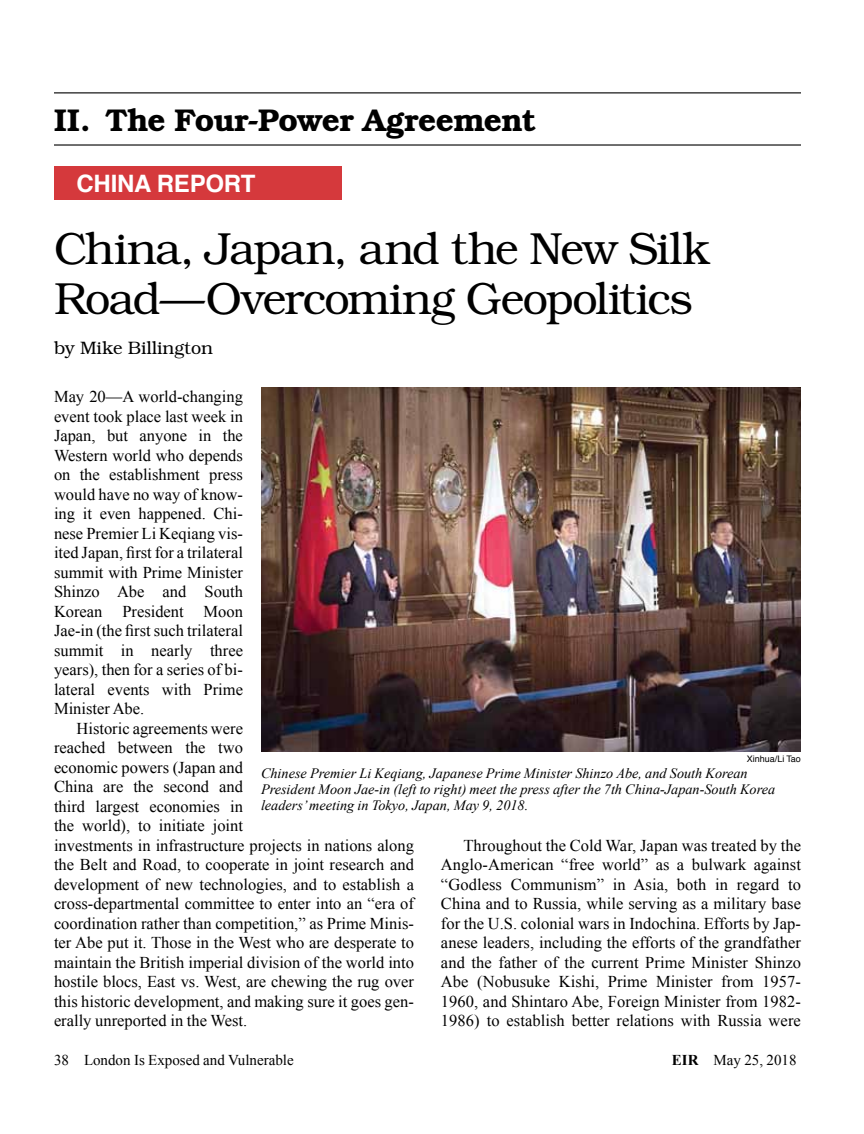
<style>
.page{position:relative;width:864px;height:1134px;background:#fff}
.page>*{position:absolute;margin:0;border:0;box-sizing:border-box;transform-origin:0 0}
.t1{font:300 45px/49.5px "Bookman";letter-spacing:-.03em;color:#000}
.t2{font:600 31.5px "Bookman";letter-spacing:-.02em;color:#000}
.t3{font:700 24px "Helvetica";letter-spacing:-.01em;color:#fff}
.t4{font:300 18px "Bookman";color:#000}
.t5{font:16.5px/19.5px "Times New Roman";color:#000;text-align:justify}
.t6{font:15px "Times New Roman";color:#000}
.t7{font:italic 14.25px/15.8px "Times New Roman";color:#000}
.t8{font:9px "Helvetica";color:#000}
.s1{font-weight:700}
</style>
<div class="page">
<hr style="left:54px;top:92px;width:747px;height:1px;background:#000">
<hr style="left:54px;top:144px;width:747px;height:2px;background:#000">
<div style="left:54px;top:167px;width:288px;height:33px;background:#d5393c"></div>
<img style="left:261px;top:387px;width:540px;height:365px">
<h2 class="t2" style="left:54px;top:102px;width:484px">II. The Four-Power Agreement</h2>
<h3 class="t3" style="left:76px;top:165px;width:181px">CHINA REPORT</h3>
<h1 class="t1" style="left:54px;top:224px;width:658px">China, Japan, and the New Silk<br>Road—Overcoming Geopolitics</h1>
<p class="t4" style="left:54px;top:338px;width:161px">by Mike Billington</p>
<p class="t5" style="left:54px;top:386px;width:191px">May 20—A world-changing event took place last week in Japan, but anyone in the Western world who depends on the establishment press would have no way of know&shy;ing it even happened. Chi&shy;nese Premier Li Keqiang vis&shy;ited Japan, first for a trilateral summit with Prime Minister Shinzo Abe and South Korean President Moon Jae-in (the first such trilateral summit in nearly three years), then for a series of bi&shy;lateral events with Prime Minister Abe.</p>
<p class="t5" style="left:54px;top:718px;width:362px;text-align:left;text-indent:23px">Historic agreements were<br>reached between the two<br>economic powers (Japan and<br>China are the second and<br>third largest economies in<br>the world), to initiate joint<br>investments in infrastructure projects in nations along the Belt and Road, to cooperate in joint research and development of new technologies, and to establish a cross-departmental committee to enter into an “era of coordination rather than competition,” as Prime Minis&shy;ter Abe put it. Those in the West who are desperate to maintain the British imperial division of the world into hostile blocs, East vs. West, are chewing the rug over this historic development, and making sure it goes gen&shy;erally unreported in the West.</p>
<p class="t8" style="left:747px;top:752px;width:56px">Xinhua/Li Tao</p>
<p class="t7" style="left:261px;top:765px;width:516px">Chinese Premier Li Keqiang, Japanese Prime Minister Shinzo Abe, and South Korean<br>President Moon Jae-in (left to right) meet the press after the 7th China-Japan-South Korea leaders’ meeting in Tokyo, Japan, May 9, 2018.</p>
<p class="t5" style="left:441px;top:835px;width:362px;text-indent:23px">Throughout the Cold War, Japan was treated by the Anglo-American “free world” as a bulwark against “Godless Communism” in Asia, both in regard to China and to Russia, while serving as a military base for the U.S. colonial wars in Indochina. Efforts by Jap&shy;anese leaders, including the efforts of the grandfather and the father of the current Prime Minister Shinzo Abe (Nobusuke Kishi, Prime Minister from 1957- 1960, and Shintaro Abe, Foreign Minister from 1982- 1986) to establish better relations with Russia were</p>
<p class="t6" style="left:54px;top:1050px;width:241px">38 London Is Exposed and Vulnerable</p>
<p class="t6" style="left:672px;top:1050px;width:126px"><span class="s1">EIR</span> May 25, 2018</p>
</div>
